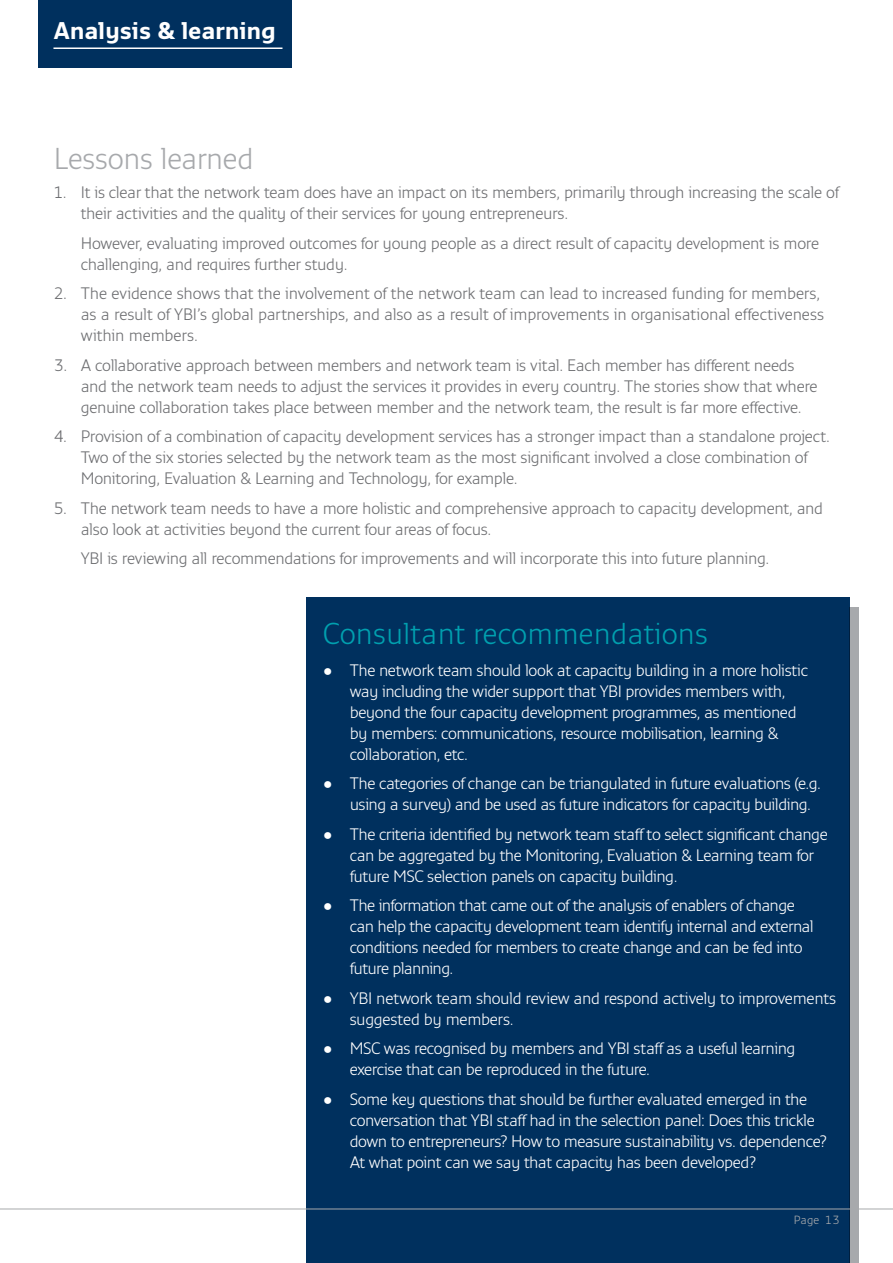
<style>
.page{position:relative;width:893px;height:1263px;background:#fff}
.page>*{position:absolute;margin:0;border:0;box-sizing:border-box;transform-origin:0 0}
.t1{font:300 30px "Monitor";color:#00a0af}
.t2{font:300 30px "Monitor";letter-spacing:-.015em;color:#a7a9ac}
.t3{font:700 24px "Monitor";letter-spacing:-.015em;color:#fff}
.t4{font:300 16.5px/21px "Monitor";letter-spacing:-.02em;color:#6d6e71}
.t5{font:300 16.5px/21px "Monitor";letter-spacing:-.03em;color:#fff}
.t6{font:300 11.85px "Monitor";color:#a7a9ac}
</style>
<div class="page">
<div style="left:39px;top:0;width:253px;height:68px;background:#00305e"></div>
<hr style="left:53px;top:47px;width:229px;height:2px;background:#fff">
<div style="left:306px;top:597px;width:544px;height:666px;background:#00305e"></div>
<div style="left:850px;top:607px;width:9px;height:656px;background:#a7a9ac"></div>
<hr style="left:0;top:1208px;width:893px;height:1px;background:#a7a9ac">
<h2 class="t3" style="left:53px;top:16px;width:224px">Analysis &amp; learning</h2>
<h1 class="t2" style="left:54px;top:140px;width:201px">Lessons learned</h1>
<p class="t4" style="left:81px;top:181px;width:759px;text-indent:-27px">1. It is clear that the network team does have an impact on its members, primarily through increasing the scale of their activities and the quality of their services for young entrepreneurs.</p>
<p class="t4" style="left:81px;top:232px;width:740px">However, evaluating improved outcomes for young people as a direct result of capacity development is more challenging, and requires further study.</p>
<p class="t4" style="left:81px;top:282px;width:745px;text-indent:-27px">2. The evidence shows that the involvement of the network team can lead to increased funding for members, as a result of YBI’s global partnerships, and also as a result of improvements in organisational effectiveness within members.</p>
<p class="t4" style="left:81px;top:354px;width:738px;text-indent:-27px">3. A collaborative approach between members and network team is vital. Each member has different needs and the network team needs to adjust the services it provides in every country. The stories show that where genuine collaboration takes place between member and the network team, the result is far more effective.</p>
<p class="t4" style="left:81px;top:425px;width:751px;text-indent:-27px">4. Provision of a combination of capacity development services has a stronger impact than a standalone project.<br>Two of the six stories selected by the network team as the most significant involved a close combination of<br>Monitoring, Evaluation &amp; Learning and Technology, for example.</p>
<p class="t4" style="left:81px;top:497px;width:744px;text-indent:-27px">5. The network team needs to have a more holistic and comprehensive approach to capacity development, and also look at activities beyond the current four areas of focus.</p>
<p class="t4" style="left:81px;top:547px;width:690px">YBI is reviewing all recommendations for improvements and will incorporate this into future planning.</p>
<h1 class="t1" style="left:323px;top:615px;width:387px">Consultant recommendations</h1>
<p class="t5" style="left:350px;top:659px;width:460px;text-indent:-27px">• The network team should look at capacity building in a more holistic way including the wider support that YBI provides members with, beyond the four capacity development programmes, as mentioned by members: communications, resource mobilisation, learning &amp; collaboration, etc.</p>
<p class="t5" style="left:350px;top:772px;width:473px;text-indent:-27px">• The categories of change can be triangulated in future evaluations (e.g. using a survey) and be used as future indicators for capacity building.</p>
<p class="t5" style="left:350px;top:823px;width:480px;text-indent:-27px">• The criteria identified by network team staff to select significant change can be aggregated by the Monitoring, Evaluation &amp; Learning team for future MSC selection panels on capacity building.</p>
<p class="t5" style="left:350px;top:894px;width:465px;text-indent:-27px">• The information that came out of the analysis of enablers of change can help the capacity development team identify internal and external conditions needed for members to create change and can be fed into future planning.</p>
<p class="t5" style="left:350px;top:987px;width:488px;text-indent:-27px">• YBI network team should review and respond actively to improvements suggested by members.</p>
<p class="t5" style="left:350px;top:1037px;width:447px;text-indent:-27px">• MSC was recognised by members and YBI staff as a useful learning exercise that can be reproduced in the future.</p>
<p class="t5" style="left:350px;top:1088px;width:479px;text-indent:-27px">• Some key questions that should be further evaluated emerged in the conversation that YBI staff had in the selection panel: Does this trickle down to entrepreneurs? How to measure sustainability vs. dependence?<br>At what point can we say that capacity has been developed?</p>
<p class="t6" style="left:794px;top:1213px;width:47px">Page 13</p>
</div>
